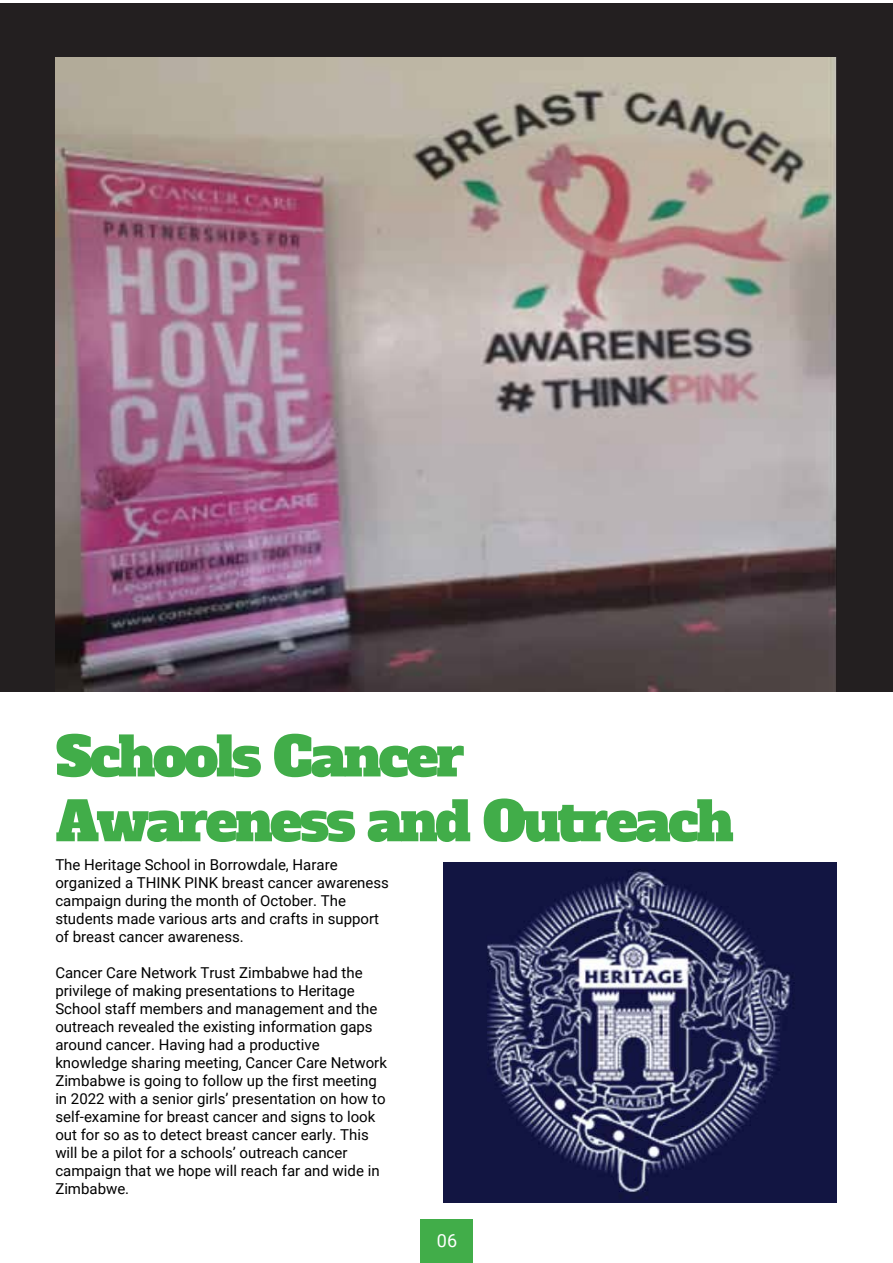
<style>
.page{position:relative;width:893px;height:1263px;background:#fff}
.page>*{position:absolute;margin:0;border:0;box-sizing:border-box;transform-origin:0 0}
.t1{font:54px/64.8px "Alfa Slab One";letter-spacing:-.04em;color:#41ad49}
.t2{font:18px "Roboto";color:#fff}
.t3{font:15px/18px "Roboto";color:#000}
</style>
<div class="page">
<div style="left:0;top:3px;width:893px;height:688px;background:#231f20"></div>
<img style="left:444px;top:862px;width:392px;height:340px">
<img style="left:55px;top:57px;width:783px;height:635px">
<div style="left:420px;top:1219px;width:53px;height:44px;background:#41ad49"></div>
<h1 class="t1" style="left:55px;top:725px;width:680px">Schools Cancer<br>Awareness and Outreach</h1>
<p class="t3" style="left:55px;top:855px;width:335px">The Heritage School in Borrowdale, Harare organized a THINK PINK breast cancer awareness campaign during the month of October. The students made various arts and crafts in support of breast cancer awareness.</p>
<p class="t3" style="left:55px;top:963px;width:333px">Cancer Care Network Trust Zimbabwe had the privilege of making presentations to Heritage School staff members and management and the outreach revealed the existing information gaps around cancer. Having had a productive knowledge sharing meeting, Cancer Care Network Zimbabwe is going to follow up the first meeting in 2022 with a senior girls’ presentation on how to self-examine for breast cancer and signs to look out for so as to detect breast cancer early. This will be a pilot for a schools’ outreach cancer campaign that we hope will reach far and wide in Zimbabwe.</p>
<p class="t2" style="left:437px;top:1227px;width:22px">06</p>
</div>
